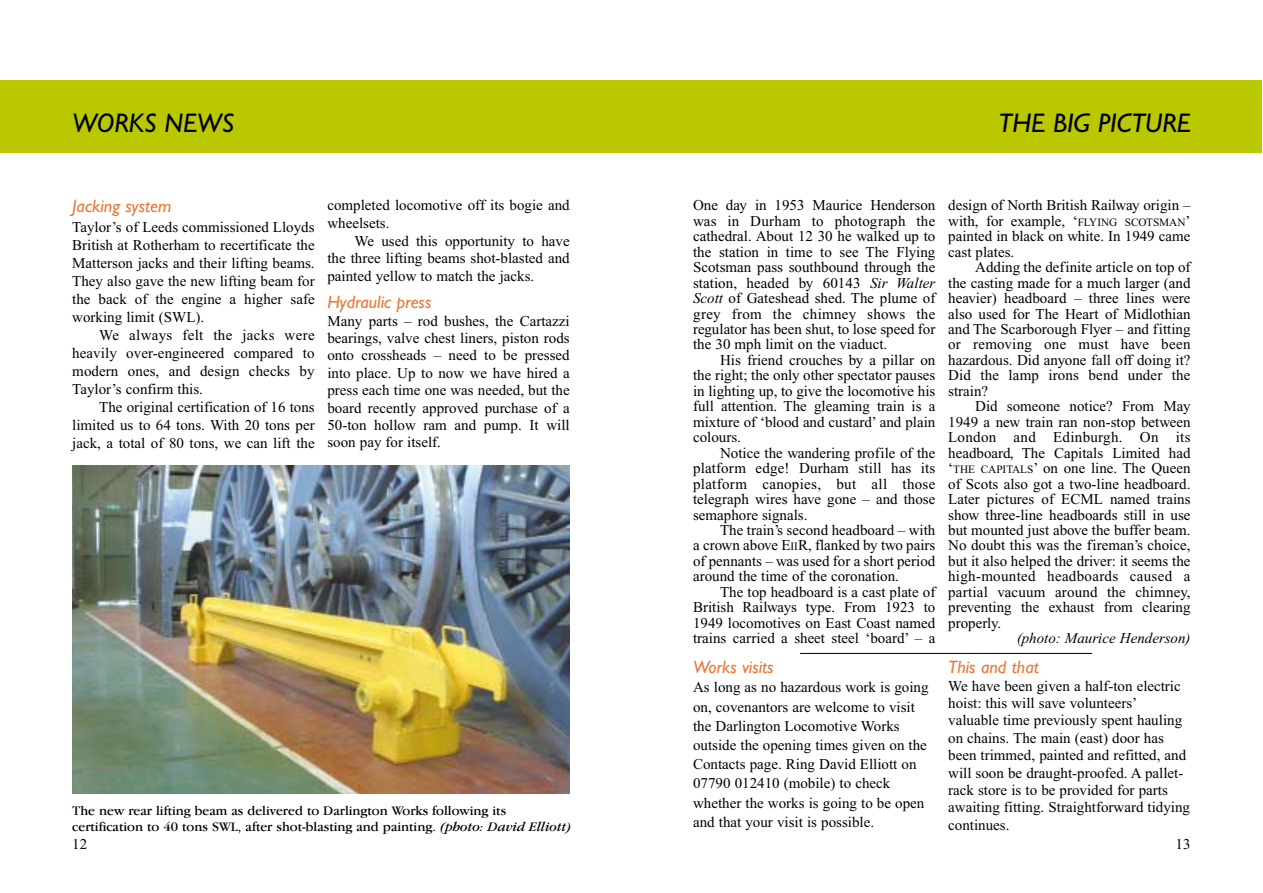
<style>
.page{position:relative;width:1263px;height:893px;background:#fff}
.page>*{position:absolute;margin:0;border:0;box-sizing:border-box;transform-origin:0 0}
.t1{font:italic 27px "Gill Sans";color:#000}
.t2{font:italic 18px "Gill Sans";color:#eb7835}
.t3{font:15px/15.5px "Times";color:#000;text-align:justify}
.t4{font:15px/17.4px "Times New Roman";color:#000;text-align:justify}
.t5{font:italic 15px "Times";color:#000}
.t6{font:13.5px/16.2px "Garamond IT Cby BT";color:#000}
.s1{font-style:italic}
.s2{font-size:11.25px}
</style>
<div class="page">
<div style="left:0;top:81px;width:644px;height:72px;background:#bac800"></div>
<div style="left:619px;top:81px;width:643px;height:72px;background:#bac800"></div>
<img style="left:72px;top:465px;width:498px;height:328px">
<hr style="left:800px;top:653px;width:292px;height:1px;background:#000">
<h1 class="t1" style="left:72px;top:113px;width:164px">WORKS NEWS</h1>
<h1 class="t1" style="left:999px;top:113px;width:193px">THE BIG PICTURE</h1>
<p class="t2" style="left:72px;top:200px;width:101px">Jacking system</p>
<p class="t4" style="left:72px;top:219px;width:244px;line-height:18px">Taylor’s of Leeds commissioned Lloyds British at Rotherham to recertificate the Matterson jacks and their lifting beams.<br>They also gave the new lifting beam for the back of the engine a higher safe working limit (SWL).</p>
<p class="t4" style="left:72px;top:327px;width:244px;line-height:18px;text-indent:27px">We always felt the jacks were heavily over-engineered compared to modern ones, and design checks by Taylor’s confirm this.</p>
<p class="t4" style="left:72px;top:399px;width:244px;line-height:18px;text-indent:27px">The original certification of 16 tons limited us to 64 tons. With 20 tons per jack, a total of 80 tons, we can lift the</p>
<p class="t4" style="left:327px;top:198px;width:244px;line-height:18px">completed locomotive off its bogie and wheelsets.</p>
<p class="t4" style="left:327px;top:233px;width:244px;text-indent:27px">We used this opportunity to have the three lifting beams shot-blasted and painted yellow to match the jacks.</p>
<p class="t2" style="left:327px;top:296px;width:106px">Hydraulic press</p>
<p class="t4" style="left:327px;top:313px;width:244px">Many parts – rod bushes, the Cartazzi bearings, valve chest liners, piston rods onto crossheads – need to be pressed into place. Up to now we have hired a press each time one was needed, but the board recently approved purchase of a 50-ton hollow ram and pump. It will soon pay for itself.</p>
<p class="t6" style="left:72px;top:803px;width:501px">The new rear lifting beam as delivered to Darlington Works following its certification to 40 tons SWL, after shot-blasting and painting. <span class="s1">(photo: David Elliott)</span></p>
<p class="t3" style="left:693px;top:199px;width:244px">One day in 1953 Maurice Henderson was in Durham to photograph the cathedral. About 12 30 he walked up to the station in time to see The Flying Scotsman pass southbound through the station, headed by 60143 <span class="s1">Sir Walter Scott</span> of Gateshead shed. The plume of grey from the chimney shows the regulator has been shut, to lose speed for the 30 mph limit on the viaduct.</p>
<p class="t3" style="left:693px;top:353px;width:244px;text-indent:27px">His friend crouches by a pillar on the right; the only other spectator pauses in lighting up, to give the locomotive his full attention. The gleaming train is a mixture of ‘blood and custard’ and plain colours.</p>
<p class="t3" style="left:693px;top:446px;width:244px;text-indent:27px">Notice the wandering profile of the platform edge! Durham still has its platform canopies, but all those telegraph wires have gone – and those semaphore signals.</p>
<p class="t3" style="left:693px;top:523px;width:244px;text-indent:27px">The train’s second headboard – with a crown above E<span class="s2">II</span>R, flanked by two pairs of pennants – was used for a short period around the time of the coronation.</p>
<p class="t3" style="left:693px;top:585px;width:244px;text-indent:27px">The top headboard is a cast plate of British Railways type. From 1923 to 1949 locomotives on East Coast named trains carried a sheet steel ‘board’ – a</p>
<p class="t2" style="left:693px;top:661px;width:82px">Works visits</p>
<p class="t4" style="left:693px;top:679px;width:237px;line-height:19.2px;text-align:left">As long as no hazardous work is going on, covenantors are welcome to visit the Darlington Locomotive Works outside the opening times given on the Contacts page. Ring David Elliott on 07790 012410 (mobile) to check whether the works is going to be open and that your visit is possible.</p>
<p class="t3" style="left:948px;top:199px;width:244px">design of North British Railway origin – with, for example, ‘<span class="s2">FLYING SCOTSMAN</span>’ painted in black on white. In 1949 came cast plates.</p>
<p class="t3" style="left:948px;top:261px;width:244px;text-indent:27px">Adding the definite article on top of the casting made for a much larger (and heavier) headboard – three lines were also used for The Heart of Midlothian and The Scarborough Flyer – and fitting or removing one must have been hazardous. Did anyone fall off doing it?<br>Did the lamp irons bend under the strain?</p>
<p class="t3" style="left:948px;top:400px;width:244px;text-indent:27px">Did someone notice? From May 1949 a new train ran non-stop between London and Edinburgh. On its headboard, The Capitals Limited had ‘<span class="s2">THE CAPITALS</span>’ on one line. The Queen of Scots also got a two-line headboard.<br>Later pictures of ECML named trains show three-line headboards still in use but mounted just above the buffer beam.<br>No doubt this was the fireman’s choice, but it also helped the driver: it seems the high-mounted headboards caused a partial vacuum around the chimney, preventing the exhaust from clearing properly.</p>
<p class="t5" style="left:1017px;top:632px;width:175px">(photo: Maurice Henderson)</p>
<p class="t2" style="left:948px;top:661px;width:92px">This and that</p>
<p class="t4" style="left:948px;top:678px;width:243px;text-align:left">We have been given a half-ton electric hoist: this will save volunteers’ valuable time previously spent hauling on chains. The main (east) door has been trimmed, painted and refitted, and will soon be draught-proofed. A pallet&shy;rack store is to be provided for parts awaiting fitting. Straightforward tidying continues.</p>
<p class="t3" style="left:72px;top:837px;width:16px">12</p>
<p class="t3" style="left:1176px;top:837px;width:16px">13</p>
</div>
